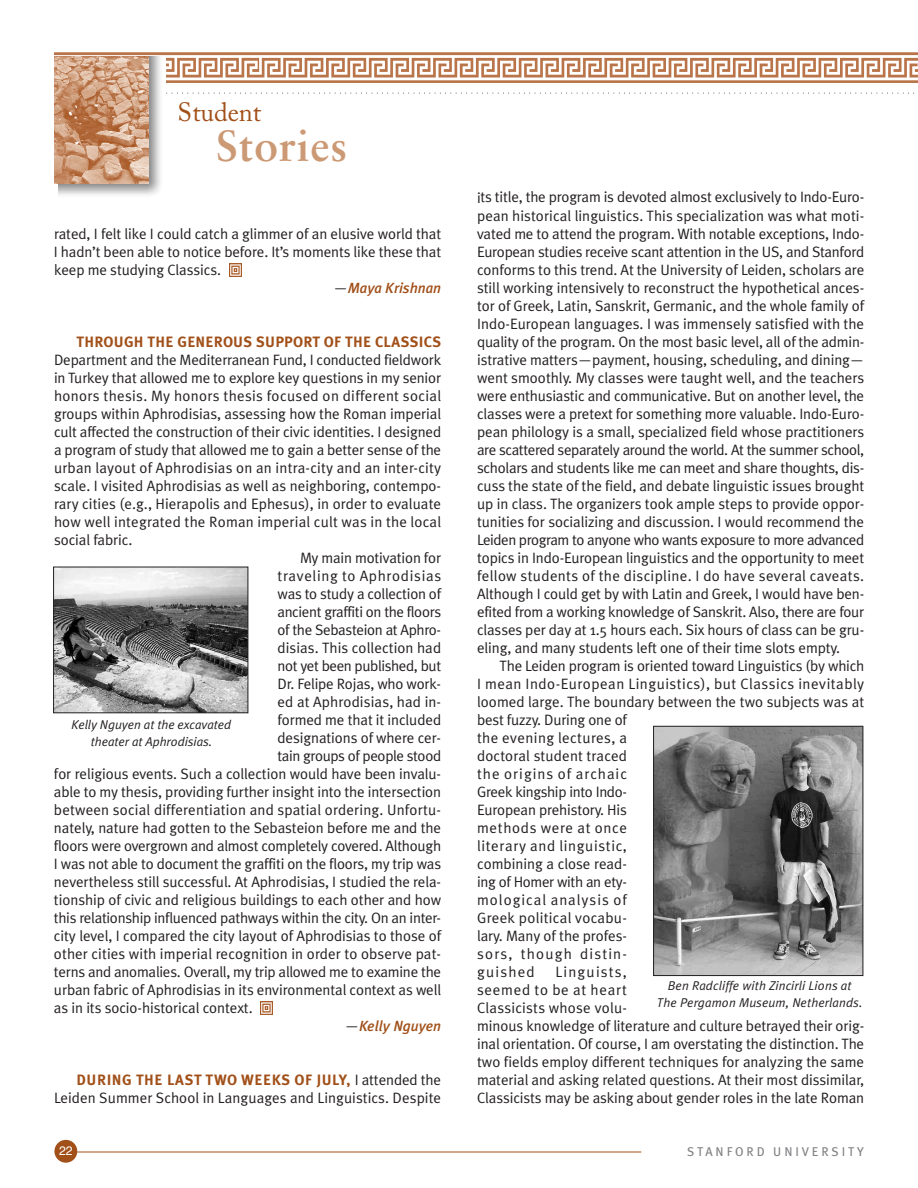
<style>
.page{position:relative;width:918px;height:1188px;background:#fff}
.page>*{position:absolute;margin:0;border:0;box-sizing:border-box;transform-origin:0 0}
.t1{font:700 43.5px "Sabon";letter-spacing:.02em;color:#cc9975}
.t2{font:26.25px "Adobe Caslon";color:#a15019}
.t3{font:15px/18px "Meta Plus Normal";letter-spacing:-.005em;color:#231f20;text-align:justify}
.t4{font:15px "Meta Plus Normal";letter-spacing:.015em;color:#231f20}
.t5{font:15px "Meta Plus Normal";letter-spacing:-.025em;color:#231f20}
.t6{font:15px "Meta Plus Normal";letter-spacing:.025em;color:#231f20}
.t7{font:700 15px "Meta Plus";letter-spacing:.035em;color:#a15019}
.t8{font:700 15px "Meta Plus";letter-spacing:.015em;color:#a15019}
.t9{font:15px "Meta Plus Normal";letter-spacing:.045em;color:#231f20}
.t10{font:italic 500 14.7px "Meta Plus";color:#a15019}
.t11{font:italic 12.75px/17.2px "Meta Plus Normal";letter-spacing:.01em;color:#231f20;text-align:center}
.t12{font:12.75px "Meta Plus";letter-spacing:.225em;color:#808285}
.t13{font:12.3px "Helvetica";color:#fff}
.s1{font-family:"Meta Plus Normal";font-weight:400;font-style:normal;font-size:15px;color:#231f20}
.s2{font-family:"Meta Plus Normal";font-weight:400;color:#231f20}
</style>
<div class="page">
<div style="left:54px;top:1140px;width:23px;height:23px;background:#a15019;border-radius:50%"></div>
<hr style="left:77px;top:1152px;width:564px;height:1px;background:#a15019">
<svg style="left:261px;top:1002px;width:12px;height:12px"></svg>
<svg style="left:229px;top:264px;width:12px;height:12px"></svg>
<img style="left:258px;top:52px;width:660px;height:31px">
<svg style="left:166px;top:93px;width:749px;height:1px"></svg>
<img style="left:171px;top:52px;width:87px;height:31px">
<img style="left:54px;top:52px;width:117px;height:31px">
<img style="left:55px;top:569px;width:191px;height:142px">
<div style="left:53px;top:567px;width:195px;height:146px;border:1px solid #231f20"></div>
<img style="left:655px;top:728px;width:206px;height:246px">
<div style="left:653px;top:726px;width:210px;height:250px;border:1px solid #231f20"></div>
<img style="left:59px;top:56px;width:107px;height:139px">
<img style="left:54px;top:56px;width:94px;height:127px">
<h2 class="t2" style="left:178px;top:102px;width:85px">Student</h2>
<h1 class="t1" style="left:216px;top:127px;width:133px">Stories</h1>
<p class="t3" style="left:54px;top:224px;width:389px">rated, I felt like I could catch a glimmer of an elusive world that I hadn’t been able to notice before. It’s moments like these that keep me studying Classics.</p>
<p class="t10" style="left:333px;top:279px;width:109px"><span class="s1">—</span>Maya Krishnan</p>
<p class="t8" style="left:76px;top:333px;width:366px">THROUGH THE GENEROUS SUPPORT OF THE CLASSICS</p>
<p class="t3" style="left:54px;top:350px;width:389px">Department and the Mediterranean Fund, I conducted fieldwork</p>
<p class="t3" style="left:54px;top:368px;width:389px">in Turkey that allowed me to explore key questions in my senior</p>
<p class="t6" style="left:54px;top:387px;width:389px">honors thesis. My honors thesis focused on different social</p>
<p class="t3" style="left:54px;top:404px;width:389px">groups within Aphrodisias, assessing how the Roman imperial</p>
<p class="t3" style="left:54px;top:422px;width:389px">cult affected the construction of their civic identities. I designed</p>
<p class="t3" style="left:54px;top:440px;width:389px">a program of study that allowed me to gain a better sense of the</p>
<p class="t4" style="left:54px;top:459px;width:389px">urban layout of Aphrodisias on an intra-city and an inter-city</p>
<p class="t3" style="left:54px;top:476px;width:389px">scale. I visited Aphrodisias as well as neighboring, contempo-</p>
<p class="t3" style="left:54px;top:494px;width:389px">rary cities (e.g., Hierapolis and Ephesus), in order to evaluate</p>
<p class="t4" style="left:54px;top:513px;width:389px">how well integrated the Roman imperial cult was in the local</p>
<p class="t3" style="left:54px;top:530px;width:80px">social fabric.</p>
<p class="t3" style="left:300px;top:548px;width:143px">My main motivation for</p>
<p class="t9" style="left:278px;top:567px;width:165px">traveling to Aphrodisias</p>
<p class="t3" style="left:278px;top:584px;width:165px">was to study a collection of</p>
<p class="t5" style="left:278px;top:603px;width:165px">ancient graffiti on the floors</p>
<p class="t3" style="left:277px;top:620px;width:165px">of the Sebasteion at Aphro-</p>
<p class="t3" style="left:277px;top:638px;width:165px">disias. This collection had</p>
<p class="t5" style="left:277px;top:657px;width:165px">not yet been published, but</p>
<p class="t3" style="left:277px;top:674px;width:165px">Dr. Felipe Rojas, who work-</p>
<p class="t3" style="left:277px;top:692px;width:165px">ed at Aphrodisias, had in-</p>
<p class="t3" style="left:277px;top:710px;width:165px">formed me that it included</p>
<p class="t3" style="left:277px;top:728px;width:165px">designations of where cer-</p>
<p class="t5" style="left:277px;top:747px;width:165px">tain groups of people stood</p>
<p class="t3" style="left:54px;top:764px;width:389px">for religious events. Such a collection would have been invalu-</p>
<p class="t3" style="left:54px;top:782px;width:389px">able to my thesis, providing further insight into the intersection</p>
<p class="t3" style="left:54px;top:800px;width:389px">between social differentiation and spatial ordering. Unfortu-</p>
<p class="t3" style="left:54px;top:818px;width:389px">nately, nature had gotten to the Sebasteion before me and the</p>
<p class="t3" style="left:54px;top:836px;width:389px">floors were overgrown and almost completely covered. Although</p>
<p class="t3" style="left:54px;top:854px;width:389px">I was not able to document the graffiti on the floors, my trip was</p>
<p class="t3" style="left:54px;top:872px;width:389px">nevertheless still successful. At Aphrodisias, I studied the rela-</p>
<p class="t3" style="left:54px;top:890px;width:389px">tionship of civic and religious buildings to each other and how</p>
<p class="t3" style="left:54px;top:908px;width:389px">this relationship influenced pathways within the city. On an inter-</p>
<p class="t3" style="left:54px;top:926px;width:389px">city level, I compared the city layout of Aphrodisias to those of</p>
<p class="t3" style="left:54px;top:944px;width:389px">other cities with imperial recognition in order to observe pat-</p>
<p class="t3" style="left:54px;top:962px;width:389px">terns and anomalies. Overall, my trip allowed me to examine the</p>
<p class="t3" style="left:54px;top:980px;width:389px">urban fabric of Aphrodisias in its environmental context as well</p>
<p class="t3" style="left:54px;top:998px;width:200px">as in its socio-historical context.</p>
<p class="t10" style="left:345px;top:1017px;width:98px"><span class="s1">—</span>Kelly Nguyen</p>
<p class="t7" style="left:76px;top:1071px;width:366px">DURING THE LAST TWO WEEKS OF JULY, <span class="s2">I attended the</span></p>
<p class="t3" style="left:54px;top:1088px;width:389px">Leiden Summer School in Languages and Linguistics. Despite</p>
<p class="t11" style="left:72px;top:715px;width:161px">Kelly Nguyen at the excavated theater at Aphrodisias.</p>
<p class="t3" style="left:477px;top:188px;width:389px">its title, the program is devoted almost exclusively to Indo-Euro&shy;pean historical linguistics. This specialization was what moti&shy;vated me to attend the program. With notable exceptions, Indo-European studies receive scant attention in the US, and Stanford conforms to this trend. At the University of Leiden, scholars are still working intensively to reconstruct the hypothetical ances&shy;tor of Greek, Latin, Sanskrit, Germanic, and the whole family of Indo-European languages. I was immensely satisfied with the quality of the program. On the most basic level, all of the admin&shy;istrative matters—payment, housing, scheduling, and dining— went smoothly. My classes were taught well, and the teachers were enthusiastic and communicative. But on another level, the classes were a pretext for something more valuable. Indo-Euro&shy;pean philology is a small, specialized field whose practitioners are scattered separately around the world. At the summer school, scholars and students like me can meet and share thoughts, dis&shy;cuss the state of the field, and debate linguistic issues brought up in class. The organizers took ample steps to provide oppor&shy;tunities for socializing and discussion. I would recommend the Leiden program to anyone who wants exposure to more advanced topics in Indo-European linguistics and the opportunity to meet fellow students of the discipline. I do have several caveats.<br>Although I could get by with Latin and Greek, I would have ben&shy;efited from a working knowledge of Sanskrit. Also, there are four classes per day at 1.5 hours each. Six hours of class can be gru&shy;eling, and many students left one of their time slots empty.</p>
<p class="t3" style="left:477px;top:656px;width:389px;text-align:left;text-indent:23px">The Leiden program is oriented toward Linguistics (by which<br>I mean Indo-European Linguistics), but Classics inevitably loomed large. The boundary between the two subjects was at best fuzzy. During one of<br>the evening lectures, a<br>doctoral student traced<br>the origins of archaic<br>Greek kingship into Indo-<br>European prehistory. His<br>methods were at once<br>literary and linguistic,<br>combining a close read-<br>ing of Homer with an ety-<br>mological analysis of<br>Greek political vocabu-<br>lary. Many of the profes-<br>sors, though distin-<br>guished</p>
<p class="t3" style="left:477px;top:962px;width:389px;text-align:left;text-indent:78px">Linguists,<br>seemed to be at heart<br>Classicists whose volu-<br>minous knowledge of literature and culture betrayed their orig&shy;inal orientation. Of course, I am overstating the distinction. The two fields employ different techniques for analyzing the same material and asking related questions. At their most dissimilar, Classicists may be asking about gender roles in the late Roman</p>
<p class="t11" style="left:657px;top:976px;width:207px">Ben Radcliffe with Zincirli Lions at<br>The Pergamon Museum, Netherlands.</p>
<p class="t13" style="left:59px;top:1146px;width:15px">22</p>
<p class="t12" style="left:687px;top:1144px;width:178px">STANFORD UNIVERSITY</p>
</div>
